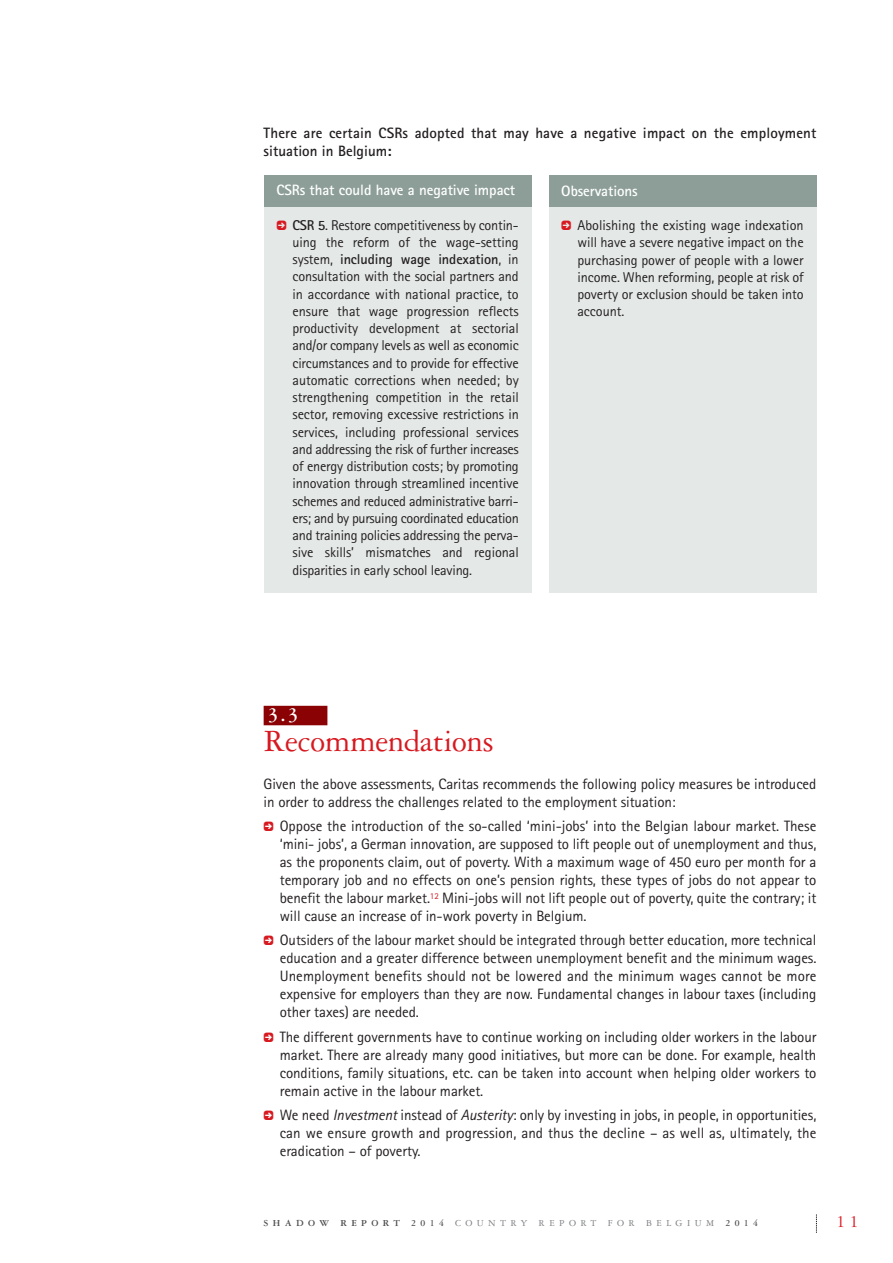
<style>
.page{position:relative;width:893px;height:1263px;background:#fff}
.page>*{position:absolute;margin:0;border:0;box-sizing:border-box;transform-origin:0 0}
.t1{font:33px "Garamond 3 LT Std";letter-spacing:-.01em;color:#d71920}
.t2{font:700 21px "Garamond 3 LT Std";color:#fff}
.t3{font:18px "Garamond 3 LT Std";color:#d71920}
.t4{font:15px/18px "Rotis Sans Serif";letter-spacing:-.005em;color:#231f20;text-align:justify}
.t5{font:700 15px/18px "Rotis Sans Serif";letter-spacing:.01em;color:#231f20}
.t6{font:700 15px "Rotis Sans Serif";letter-spacing:-.005em;color:#fff}
.t7{font:14.25px/17.2px "Rotis Sans Serif";letter-spacing:-.005em;color:#231f20;text-align:justify}
.t8{font:9.75px "Garamond 3 LT Std";letter-spacing:.45em;color:#808285}
.s1{font-family:"Click Bits Arrow Pods 1";font-size:13.5px;color:#d71920}
.s2{font-weight:700}
.s3{font-style:italic}
.s4{font-weight:700;color:#4c4c4e}
</style>
<div class="page">
<svg style="left:816px;top:1214px;width:1px;height:19px"></svg>
<div style="left:264px;top:175px;width:267px;height:418px;background:#e4e8e6"></div>
<div style="left:549px;top:175px;width:267px;height:418px;background:#e4e8e6"></div>
<div style="left:264px;top:175px;width:267px;height:32px;background:#8c9e97"></div>
<div style="left:549px;top:175px;width:267px;height:32px;background:#8c9e97"></div>
<div style="left:264px;top:706px;width:63px;height:19px;background:#8b0204"></div>
<p class="t5" style="left:264px;top:125px;width:554px">There are certain CSRs adopted that may have a negative impact on the employment situation in Belgium:</p>
<p class="t6" style="left:276px;top:185px;width:240px">CSRs that could have a negative impact</p>
<p class="t7" style="left:292px;top:218px;width:228px;text-indent:-16px"><span class="s1">5</span> <span class="s2">CSR 5</span>. Restore competitiveness by contin&shy;uing the reform of the wage-setting system, <span class="s2">including wage indexation</span>, in consultation with the social partners and in accordance with national practice, to ensure that wage progression reflects productivity development at sectorial and/or company levels as well as economic circumstances and to provide for effective automatic corrections when needed; by strengthening competition in the retail sector, removing excessive restrictions in services, including professional services and addressing the risk of further increases of energy distribution costs; by promoting innovation through streamlined incentive schemes and reduced administrative barri&shy;ers; and by pursuing coordinated education and training policies addressing the perva&shy;sive skills’ mismatches and regional disparities in early school leaving.</p>
<p class="t6" style="left:561px;top:186px;width:78px">Observations</p>
<p class="t7" style="left:577px;top:218px;width:228px;text-indent:-16px"><span class="s1">5</span> Abolishing the existing wage indexation will have a severe negative impact on the purchasing power of people with a lower income. When reforming, people at risk of poverty or exclusion should be taken into account.</p>
<h2 class="t2" style="left:268px;top:701px;width:32px">3.3</h2>
<h1 class="t1" style="left:264px;top:730px;width:232px">Recommendations</h1>
<p class="t4" style="left:264px;top:776px;width:554px">Given the above assessments, Caritas recommends the following policy measures be introduced in order to address the challenges related to the employment situation:</p>
<p class="t4" style="left:280px;top:818px;width:538px;text-indent:-16px"><span class="s1">5</span> Oppose the introduction of the so-called ‘mini-jobs’ into the Belgian labour market. These ‘mini- jobs’, a German innovation, are supposed to lift people out of unemployment and thus, as the proponents claim, out of poverty. With a maximum wage of 450 euro per month for a temporary job and no effects on one’s pension rights, these types of jobs do not appear to benefit the labour market.<sup>12</sup> Mini-jobs will not lift people out of poverty, quite the contrary; it will cause an increase of in-work poverty in Belgium.</p>
<p class="t4" style="left:280px;top:933px;width:538px;text-indent:-16px"><span class="s1">5</span> Outsiders of the labour market should be integrated through better education, more technical education and a greater difference between unemployment benefit and the minimum wages.<br>Unemployment benefits should not be lowered and the minimum wages cannot be more expensive for employers than they are now. Fundamental changes in labour taxes (including other taxes) are needed.</p>
<p class="t4" style="left:280px;top:1029px;width:538px;text-indent:-16px"><span class="s1">5</span> The different governments have to continue working on including older workers in the labour market. There are already many good initiatives, but more can be done. For example, health conditions, family situations, etc. can be taken into account when helping older workers to remain active in the labour market.</p>
<p class="t4" style="left:280px;top:1107px;width:538px;text-indent:-16px"><span class="s1">5</span> We need <span class="s3">Investment</span> instead of <span class="s3">Austerity</span>: only by investing in jobs, in people, in opportunities, can we ensure growth and progression, and thus the decline – as well as, ultimately, the eradication – of poverty.</p>
<p class="t8" style="left:264px;top:1220px;width:496px"><span class="s4">SHADOW REPORT 2014</span> COUNTRY REPORT FOR BELGIUM <span class="s4">2014</span></p>
<p class="t3" style="left:836px;top:1216px;width:24px">11</p>
</div>
